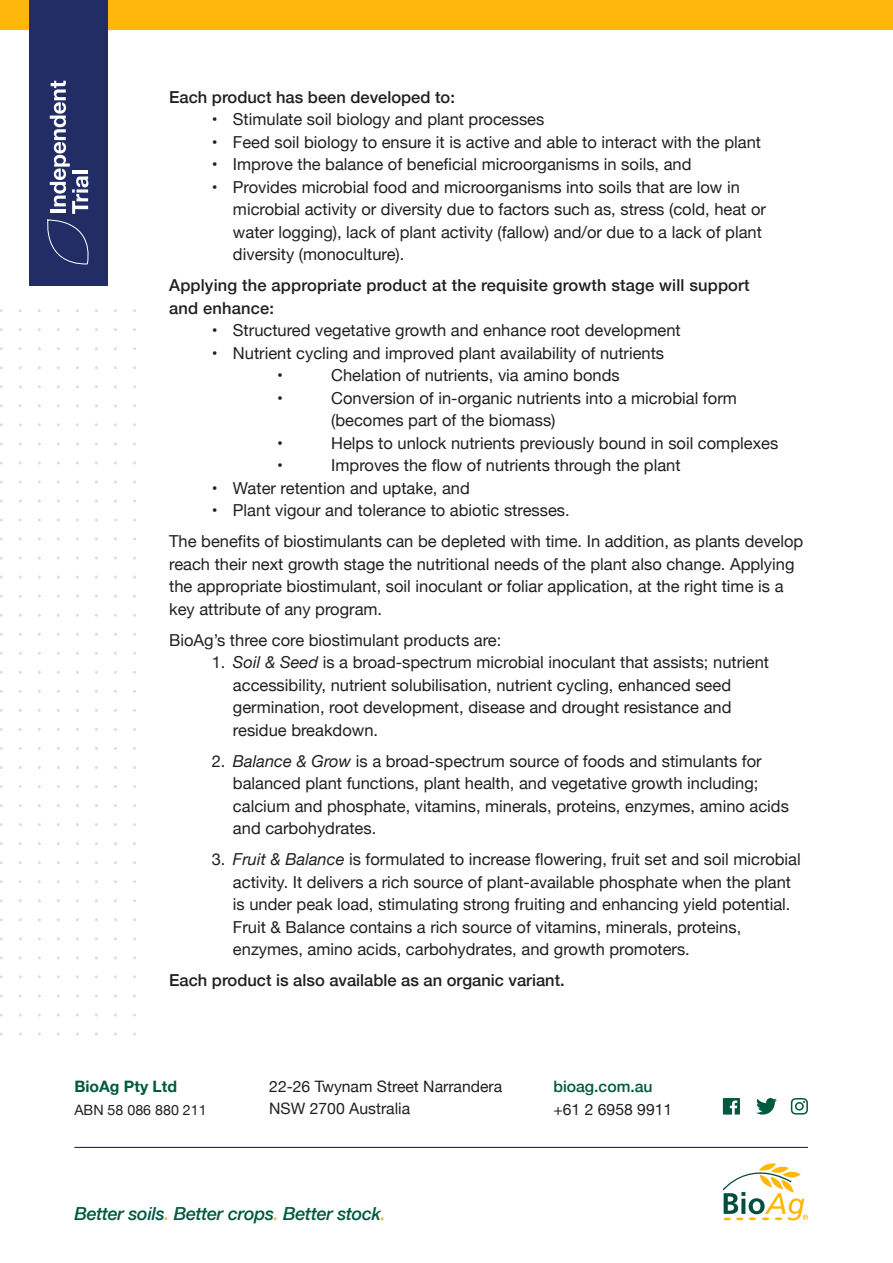
<style>
.page{position:relative;width:893px;height:1263px;background:#fff}
.page>*{position:absolute;margin:0;border:0;box-sizing:border-box;transform-origin:0 0}
.t1{font:italic 500 18px "Helvetica Neue";letter-spacing:-.015em;color:#005940}
.t2{font:16.5px/22.5px "Helvetica Neue";color:#241f1f}
.t3{font:500 16.5px/22.5px "Helvetica Neue";color:#241f1f}
.t4{font:15.75px/22.5px "Helvetica Neue";color:#241f1f}
.t5{font:500 15.75px "Helvetica Neue";color:#005940}
.t6{font:700 15.75px "Helvetica Neue";color:#005940}
.t7{font:14.25px "Helvetica Neue";color:#241f1f}
.s1{font-style:italic}
.s2{color:#ffb826}
</style>
<div class="page">
<div style="left:0;top:0;width:893px;height:30px;background:#ffb70b"></div>
<div style="left:29px;top:0;width:78px;height:285px;background:#222c65"></div>
<svg style="left:47px;top:81px;width:42px;height:184px"></svg>
<hr style="left:72px;top:171px;width:16px;height:3px;background:#fff">
<hr style="left:74px;top:1147px;width:734px;height:1px;background:#222c65">
<svg style="left:723px;top:1163px;width:85px;height:57px"></svg>
<svg style="left:791px;top:1098px;width:17px;height:16px"></svg>
<svg style="left:756px;top:1098px;width:21px;height:16px"></svg>
<svg style="left:723px;top:1098px;width:17px;height:16px"></svg>
<p class="t3" style="left:169px;top:84px;width:287px">Each product has been developed to:</p>
<p class="t2" style="left:212px;top:109px;width:334px">• Stimulate soil biology and plant processes</p>
<p class="t2" style="left:212px;top:131px;width:551px">• Feed soil biology to ensure it is active and able to interact with the plant</p>
<p class="t2" style="left:212px;top:154px;width:481px">• Improve the balance of beneficial microorganisms in soils, and</p>
<p class="t2" style="left:233px;top:176px;width:534px;text-indent:-21px">• Provides microbial food and microorganisms into soils that are low in microbial activity or diversity due to factors such as, stress (cold, heat or water logging), lack of plant activity (fallow) and/or due to a lack of plant diversity (monoculture).</p>
<p class="t3" style="left:169px;top:273px;width:582px">Applying the appropriate product at the requisite growth stage will support and enhance:</p>
<p class="t2" style="left:212px;top:320px;width:470px">• Structured vegetative growth and enhance root development</p>
<p class="t2" style="left:277px;top:342px;width:389px;text-indent:-65px">• Nutrient cycling and improved plant availability of nutrients •</p>
<p class="t2" style="left:331px;top:365px;width:290px">Chelation of nutrients, via amino bonds</p>
<p class="t2" style="left:277px;top:387px;width:7px">•</p>
<p class="t2" style="left:331px;top:387px;width:407px">Conversion of in-organic nutrients into a microbial form (becomes part of the biomass)</p>
<p class="t2" style="left:277px;top:432px;width:7px">•</p>
<p class="t2" style="left:331px;top:432px;width:449px">Helps to unlock nutrients previously bound in soil complexes</p>
<p class="t2" style="left:277px;top:455px;width:7px">•</p>
<p class="t2" style="left:331px;top:455px;width:351px">Improves the flow of nutrients through the plant</p>
<p class="t2" style="left:212px;top:477px;width:260px">• Water retention and uptake, and</p>
<p class="t2" style="left:169px;top:496px;width:636px;line-height:31px;text-indent:43px">• Plant vigour and tolerance to abiotic stresses.<br>The benefits of biostimulants can be depleted with time. In addition, as plants develop</p>
<p class="t2" style="left:169px;top:553px;width:627px">reach their next growth stage the nutritional needs of the plant also change. Applying the appropriate biostimulant, soil inoculant or foliar application, at the right time is a key attribute of any program.</p>
<p class="t2" style="left:169px;top:630px;width:334px">BioAg’s three core biostimulant products are:</p>
<p class="t2" style="left:233px;top:652px;width:538px;text-indent:-21px">1. <span class="s1">Soil &amp; Seed</span> is a broad-spectrum microbial inoculant that assists; nutrient accessibility, nutrient solubilisation, nutrient cycling, enhanced seed germination, root development, disease and drought resistance and residue breakdown.</p>
<p class="t2" style="left:233px;top:751px;width:557px;text-indent:-21px">2. <span class="s1">Balance &amp; Grow</span> is a broad-spectrum source of foods and stimulants for balanced plant functions, plant health, and vegetative growth including; calcium and phosphate, vitamins, minerals, proteins, enzymes, amino acids and carbohydrates.</p>
<p class="t2" style="left:233px;top:849px;width:569px;text-indent:-21px">3. <span class="s1">Fruit &amp; Balance</span> is formulated to increase flowering, fruit set and soil microbial activity. It delivers a rich source of plant-available phosphate when the plant is under peak load, stimulating strong fruiting and enhancing yield potential.<br>Fruit &amp; Balance contains a rich source of vitamins, minerals, proteins, enzymes, amino acids, carbohydrates, and growth promoters.</p>
<p class="t3" style="left:169px;top:968px;width:397px">Each product is also available as an organic variant.</p>
<p class="t6" style="left:74px;top:1074px;width:104px">BioAg Pty Ltd</p>
<p class="t7" style="left:74px;top:1099px;width:134px">ABN 58 086 880 211</p>
<p class="t4" style="left:269px;top:1076px;width:235px">22-26 Twynam Street Narrandera<br>NSW 2700 Australia</p>
<p class="t1" style="left:74px;top:1198px;width:313px">Better soils<span class="s2">.</span> Better crops<span class="s2">.</span> Better stock<span class="s2">.</span></p>
<p class="t5" style="left:553px;top:1074px;width:101px">bioag.com.au</p>
<p class="t4" style="left:553px;top:1099px;width:120px">+61 2 6958 9911</p>
</div>
